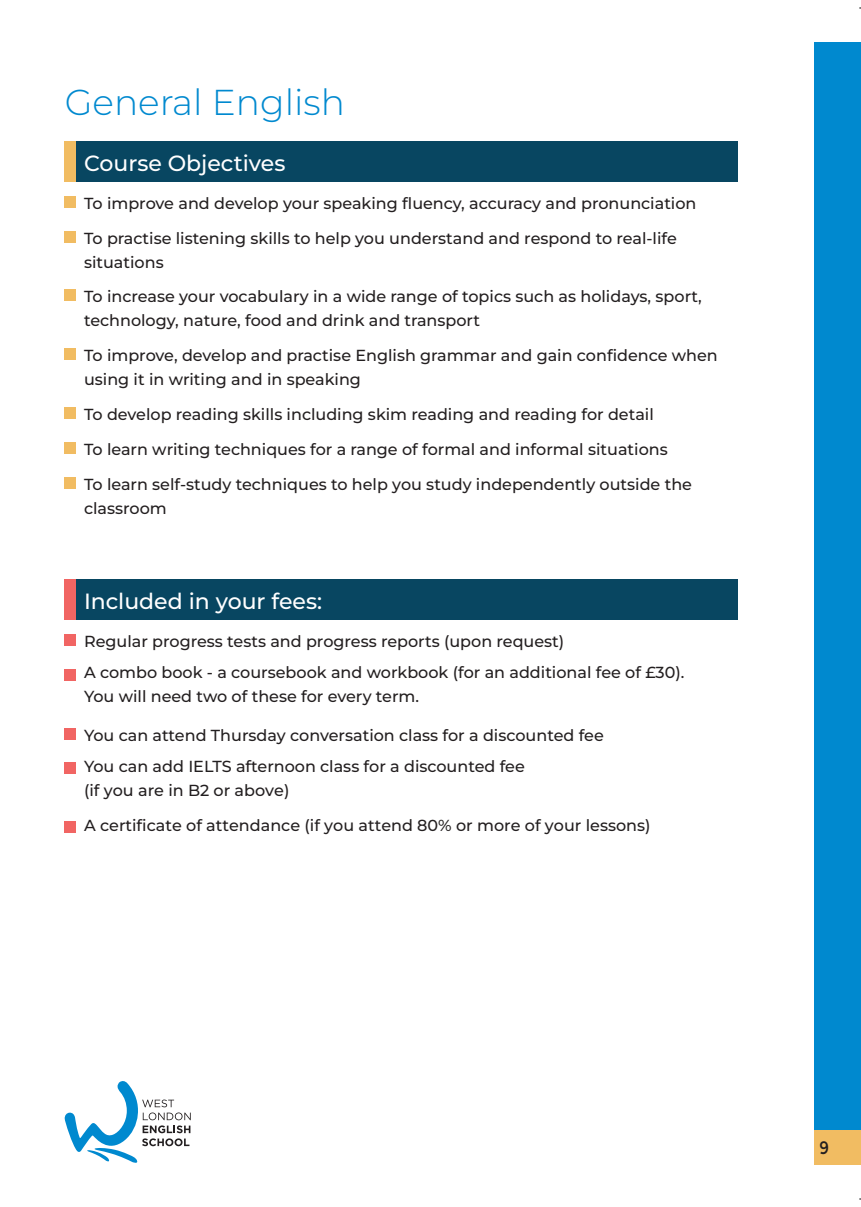
<style>
.page{position:relative;width:861px;height:1207px;background:#fff}
.page>*{position:absolute;margin:0;border:0;box-sizing:border-box;transform-origin:0 0}
.t1{font:300 36px "Montserrat";color:#0089cf}
.t2{font:500 22px "Montserrat";color:#fff}
.t3{font:600 18px "Montserrat";color:#231f20;scale:.8 1}
.t4{font:500 16px/34.8px "Montserrat";color:#231f20}
</style>
<div class="page">
<div style="left:814px;top:43px;width:47px;height:1121px;background:#0089cf"></div>
<svg style="left:65px;top:1081px;width:126px;height:81px"></svg>
<div style="left:814px;top:1130px;width:47px;height:34px;background:#f1bc62"></div>
<div style="left:65px;top:141px;width:11px;height:41px;background:#f1bc62"></div>
<div style="left:76px;top:141px;width:661px;height:41px;background:#084661"></div>
<div style="left:65px;top:196px;width:11px;height:11px;background:#f1bc62"></div>
<div style="left:65px;top:231px;width:11px;height:11px;background:#f1bc62"></div>
<div style="left:65px;top:290px;width:11px;height:11px;background:#f1bc62"></div>
<div style="left:65px;top:348px;width:11px;height:12px;background:#f1bc62"></div>
<div style="left:65px;top:407px;width:11px;height:12px;background:#f1bc62"></div>
<div style="left:65px;top:442px;width:11px;height:11px;background:#f1bc62"></div>
<div style="left:65px;top:477px;width:11px;height:11px;background:#f1bc62"></div>
<div style="left:65px;top:579px;width:11px;height:41px;background:#f16563"></div>
<div style="left:76px;top:579px;width:661px;height:41px;background:#084661"></div>
<div style="left:65px;top:634px;width:11px;height:11px;background:#f16563"></div>
<div style="left:65px;top:669px;width:11px;height:11px;background:#f16563"></div>
<div style="left:65px;top:728px;width:11px;height:11px;background:#f16563"></div>
<div style="left:65px;top:762px;width:11px;height:12px;background:#f16563"></div>
<div style="left:65px;top:821px;width:11px;height:12px;background:#f16563"></div>
<h1 class="t1" style="left:65px;top:78px;width:282px">General English</h1>
<h2 class="t2" style="left:84px;top:148px;width:203px">Course Objectives</h2>
<p class="t4" style="left:84px;top:185px;width:614px">To improve and develop your speaking fluency, accuracy and pronunciation<br>To practise listening skills to help you understand and respond to real-life</p>
<p class="t4" style="left:84px;top:244px;width:619px">situations<br>To increase your vocabulary in a wide range of topics such as holidays, sport,</p>
<p class="t4" style="left:84px;top:303px;width:635px">technology, nature, food and drink and transport<br>To improve, develop and practise English grammar and gain confidence when</p>
<p class="t4" style="left:84px;top:362px;width:609px">using it in writing and in speaking<br>To develop reading skills including skim reading and reading for detail<br>To learn writing techniques for a range of formal and informal situations<br>To learn self-study techniques to help you study independently outside the</p>
<p class="t4" style="left:84px;top:490px;width:84px">classroom</p>
<h2 class="t2" style="left:84px;top:586px;width:239px">Included in your fees:</h2>
<p class="t4" style="left:84px;top:625px;width:602px;line-height:31.4px">Regular progress tests and progress reports (upon request)<br>A combo book - a coursebook and workbook (for an additional fee of £30).</p>
<p class="t4" style="left:84px;top:679px;width:336px">You will need two of these for every term.</p>
<p class="t4" style="left:84px;top:719px;width:521px;line-height:31.4px">You can attend Thursday conversation class for a discounted fee<br>You can add IELTS afternoon class for a discounted fee</p>
<p class="t4" style="left:84px;top:772px;width:568px">(if you are in B2 or above)<br>A certificate of attendance (if you attend 80% or more of your lessons)</p>
<p class="t3" style="left:819px;top:1135px;width:13px">9</p>
</div>
